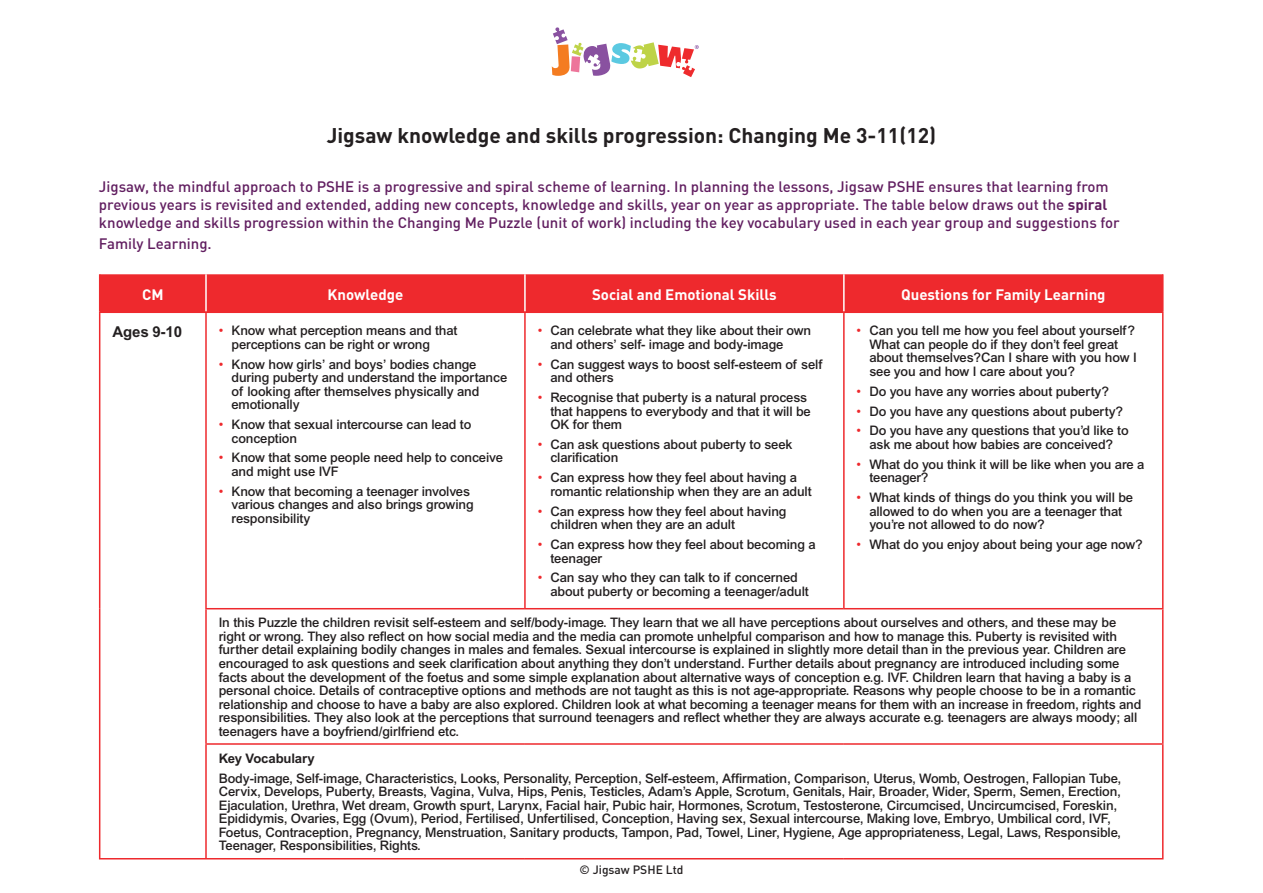
<style>
.page{position:relative;width:1263px;height:893px;background:#fff}
.page>*{position:absolute;margin:0;border:0;box-sizing:border-box;transform-origin:0 0}
.t1{font:700 21px "DIN";color:#231f20}
.t2{font:500 15px/18px "DIN";color:#611e60}
.t3{font:700 15px "DIN";color:#fff}
.t4{font:700 15px "Arial";letter-spacing:-.01em;color:#231f20}
.t5{font:500 13.2px/13.5px "Arial";letter-spacing:-.01em;color:#231f20}
.t6{font:700 13.2px "Arial";letter-spacing:-.01em;color:#231f20}
.t7{font:500 12px "DIN";color:#231f20}
.s1{font-weight:700}
.s2{font-weight:400;color:#ee292d}
</style>
<div class="page">
<svg style="left:552px;top:27px;width:147px;height:50px"></svg>
<div style="left:100px;top:274px;width:1062px;height:38px;background:#ee292d"></div>
<hr style="left:205px;top:274px;width:2px;height:38px;background:#fff">
<hr style="left:524px;top:274px;width:2px;height:38px;background:#fff">
<hr style="left:843px;top:274px;width:2px;height:38px;background:#fff">
<hr style="left:99px;top:274px;width:1px;height:38px;background:#ee292d">
<hr style="left:1162px;top:274px;width:1px;height:38px;background:#ee292d">
<hr style="left:99px;top:313px;width:1px;height:296px;background:#ee292d">
<hr style="left:99px;top:609px;width:1px;height:135px;background:#ee292d">
<hr style="left:99px;top:744px;width:1px;height:114px;background:#ee292d">
<hr style="left:99px;top:312px;width:107px;height:1px;background:#ee292d">
<hr style="left:205px;top:313px;width:2px;height:295px;background:#ee292d">
<hr style="left:206px;top:312px;width:319px;height:1px;background:#ee292d">
<hr style="left:524px;top:313px;width:2px;height:295px;background:#ee292d">
<hr style="left:525px;top:312px;width:319px;height:1px;background:#ee292d">
<hr style="left:843px;top:313px;width:2px;height:295px;background:#ee292d">
<hr style="left:844px;top:312px;width:319px;height:1px;background:#ee292d">
<hr style="left:1162px;top:313px;width:1px;height:295px;background:#ee292d">
<hr style="left:205px;top:609px;width:2px;height:134px;background:#ee292d">
<hr style="left:205px;top:608px;width:320px;height:1px;background:#ee292d">
<hr style="left:525px;top:608px;width:319px;height:1px;background:#ee292d">
<hr style="left:844px;top:608px;width:319px;height:1px;background:#ee292d">
<hr style="left:1162px;top:609px;width:1px;height:134px;background:#ee292d">
<hr style="left:99px;top:858px;width:107px;height:1px;background:#ee292d">
<hr style="left:205px;top:745px;width:2px;height:113px;background:#ee292d">
<hr style="left:205px;top:743px;width:320px;height:2px;background:#ee292d">
<hr style="left:525px;top:743px;width:319px;height:2px;background:#ee292d">
<hr style="left:844px;top:743px;width:319px;height:2px;background:#ee292d">
<hr style="left:206px;top:858px;width:319px;height:1px;background:#ee292d">
<hr style="left:525px;top:858px;width:319px;height:1px;background:#ee292d">
<hr style="left:844px;top:858px;width:319px;height:1px;background:#ee292d">
<hr style="left:1162px;top:745px;width:1px;height:113px;background:#ee292d">
<p class="t1" style="left:327px;top:121px;width:611px">Jigsaw knowledge and skills progression: Changing Me 3-11(12)</p>
<p class="t2" style="left:99px;top:177px;width:1022px">Jigsaw, the mindful approach to PSHE is a progressive and spiral scheme of learning. In planning the lessons, Jigsaw PSHE ensures that learning from previous years is revisited and extended, adding new concepts, knowledge and skills, year on year as appropriate. The table below draws out the <span class="s1">spiral </span>knowledge and skills progression within the Changing Me Puzzle (unit of work) including the key vocabulary used in each year group and suggestions for</p>
<p class="t2" style="left:99px;top:234px;width:114px">Family Learning.</p>
<p class="t3" style="left:142px;top:284px;width:23px">CM</p>
<p class="t3" style="left:328px;top:284px;width:77px">Knowledge</p>
<p class="t3" style="left:592px;top:284px;width:186px">Social and Emotional Skills</p>
<p class="t3" style="left:901px;top:284px;width:206px">Questions for Family Learning</p>
<p class="t4" style="left:112px;top:323px;width:71px">Ages 9-10</p>
<p class="t5" style="left:231px;top:324px;width:228px;text-indent:-13px"><span class="s2">•</span> Know what perception means and that perceptions can be right or wrong</p>
<p class="t5" style="left:231px;top:357px;width:277px;text-indent:-13px"><span class="s2">•</span> Know how girls’ and boys’ bodies change during puberty and understand the importance of looking after themselves physically and emotionally</p>
<p class="t5" style="left:231px;top:418px;width:241px;text-indent:-13px"><span class="s2">•</span> Know that sexual intercourse can lead to conception</p>
<p class="t5" style="left:231px;top:451px;width:273px;text-indent:-13px"><span class="s2">•</span> Know that some people need help to conceive and might use IVF</p>
<p class="t5" style="left:231px;top:484px;width:244px;text-indent:-13px"><span class="s2">•</span> Know that becoming a teenager involves various changes and also brings growing responsibility</p>
<p class="t5" style="left:550px;top:324px;width:262px;text-indent:-13px"><span class="s2">•</span> Can celebrate what they like about their own and others’ self- image and body-image</p>
<p class="t5" style="left:550px;top:357px;width:273px;text-indent:-13px"><span class="s2">•</span> Can suggest ways to boost self-esteem of self and others</p>
<p class="t5" style="left:550px;top:391px;width:262px;text-indent:-13px"><span class="s2">•</span> Recognise that puberty is a natural process that happens to everybody and that it will be<br>OK for them</p>
<p class="t5" style="left:550px;top:437px;width:244px;text-indent:-13px"><span class="s2">•</span> Can ask questions about puberty to seek clarification</p>
<p class="t5" style="left:550px;top:471px;width:263px;text-indent:-13px"><span class="s2">•</span> Can express how they feel about having a romantic relationship when they are an adult</p>
<p class="t5" style="left:550px;top:504px;width:238px;text-indent:-13px"><span class="s2">•</span> Can express how they feel about having children when they are an adult</p>
<p class="t5" style="left:550px;top:538px;width:267px;text-indent:-13px"><span class="s2">•</span> Can express how they feel about becoming a teenager</p>
<p class="t5" style="left:550px;top:571px;width:260px;text-indent:-13px"><span class="s2">•</span> Can say who they can talk to if concerned about puberty or becoming a teenager/adult</p>
<p class="t5" style="left:869px;top:324px;width:269px;text-indent:-13px"><span class="s2">•</span> Can you tell me how you feel about yourself?<br>What can people do if they don’t feel great about themselves?Can I share with you how I see you and how I care about you?</p>
<p class="t5" style="left:857px;top:384px;width:254px"><span class="s2">•</span> Do you have any worries about puberty?</p>
<p class="t5" style="left:857px;top:404px;width:268px"><span class="s2">•</span> Do you have any questions about puberty?</p>
<p class="t5" style="left:857px;top:424px;width:274px;text-align:center"><span class="s2">•</span> Do you have any questions that you’d like to ask me about how babies are conceived?</p>
<p class="t5" style="left:869px;top:457px;width:276px;text-indent:-13px"><span class="s2">•</span> What do you think it will be like when you are a teenager?</p>
<p class="t5" style="left:869px;top:491px;width:265px;text-indent:-13px"><span class="s2">•</span> What kinds of things do you think you will be allowed to do when you are a teenager that you’re not allowed to do now?</p>
<p class="t5" style="left:857px;top:538px;width:288px"><span class="s2">•</span> What do you enjoy about being your age now?</p>
<p class="t5" style="left:219px;top:616px;width:924px">In this Puzzle the children revisit self-esteem and self/body-image. They learn that we all have perceptions about ourselves and others, and these may be right or wrong. They also reflect on how social media and the media can promote unhelpful comparison and how to manage this. Puberty is revisited with further detail explaining bodily changes in males and females. Sexual intercourse is explained in slightly more detail than in the previous year. Children are encouraged to ask questions and seek clarification about anything they don’t understand. Further details about pregnancy are introduced including some facts about the development of the foetus and some simple explanation about alternative ways of conception e.g. IVF. Children learn that having a baby is a personal choice. Details of contraceptive options and methods are not taught as this is not age-appropriate. Reasons why people choose to be in a romantic relationship and choose to have a baby are also explored. Children look at what becoming a teenager means for them with an increase in freedom, rights and responsibilities. They also look at the perceptions that surround teenagers and reflect whether they are always accurate e.g. teenagers are always moody; all teenagers have a boyfriend/girlfriend etc.</p>
<p class="t6" style="left:219px;top:750px;width:98px">Key Vocabulary</p>
<p class="t5" style="left:219px;top:771px;width:904px">Body-image, Self-image, Characteristics, Looks, Personality, Perception, Self-esteem, Affirmation, Comparison, Uterus, Womb, Oestrogen, Fallopian Tube, Cervix, Develops, Puberty, Breasts, Vagina, Vulva, Hips, Penis, Testicles, Adam’s Apple, Scrotum, Genitals, Hair, Broader, Wider, Sperm, Semen, Erection, Ejaculation, Urethra, Wet dream, Growth spurt, Larynx, Facial hair, Pubic hair, Hormones, Scrotum, Testosterone, Circumcised, Uncircumcised, Foreskin, Epididymis, Ovaries, Egg (Ovum), Period, Fertilised, Unfertilised, Conception, Having sex, Sexual intercourse, Making love, Embryo, Umbilical cord, IVF, Foetus, Contraception, Pregnancy, Menstruation, Sanitary products, Tampon, Pad, Towel, Liner, Hygiene, Age appropriateness, Legal, Laws, Responsible, Teenager, Responsibilities, Rights.</p>
<p class="t7" style="left:579px;top:862px;width:105px">© Jigsaw PSHE Ltd</p>
</div>
